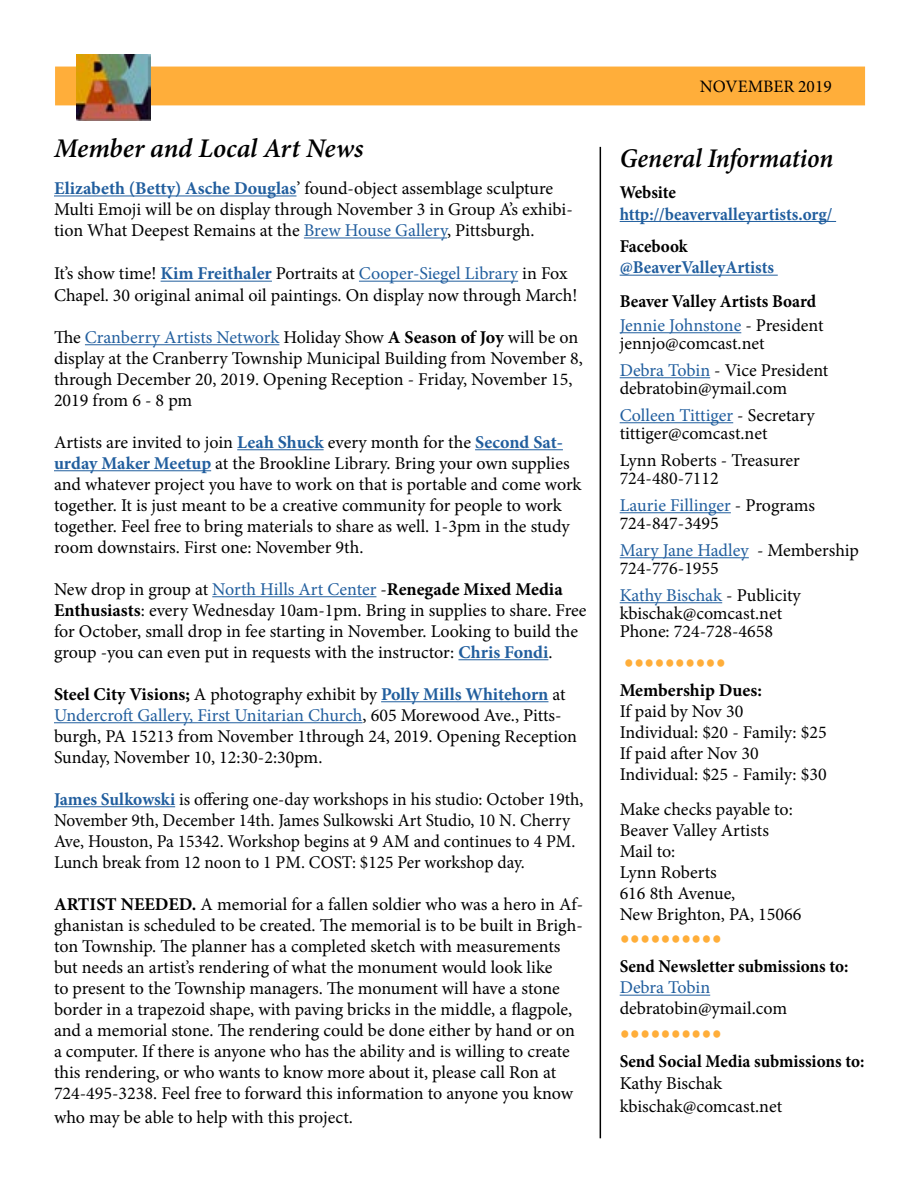
<style>
.page{position:relative;width:918px;height:1188px;background:#fff}
.page>*{position:absolute;margin:0;border:0;box-sizing:border-box;transform-origin:0 0}
.t1{font:700 27px "Minion Pro";color:#ffae3a;scale:.95 1}
.t2{font:italic 600 27px "Minion Pro";letter-spacing:-.005em;color:#000}
.t3{font:italic 600 27px "Minion Pro";letter-spacing:-.005em;color:#000;scale:.95 1}
.t4{font:18px/21px "Minion Pro";letter-spacing:-.005em;color:#000}
.t5{font:700 18px/24px "Minion Pro";color:#000;scale:.95 1}
.t6{font:700 18px "Minion Pro";color:#215e9e;scale:.95 1}
.t7{font:700 18px "Minion Pro";color:#000}
.t8{font:18px "Minion Pro";letter-spacing:-.005em;color:#215e9e}
.t9{font:17.55px "Minion Pro";color:#000}
.s1{font-weight:700;color:#215e9e}
.s2{color:#215e9e}
.s3{font-weight:700}
.s4{font-weight:400;color:#215e9e}
.s5{font-weight:400}
</style>
<div class="page">
<hr style="left:54px;top:196px;width:243px;height:1px;background:#215e9e">
<hr style="left:304px;top:238px;width:143px;height:1px;background:#215e9e">
<hr style="left:161px;top:281px;width:111px;height:1px;background:#215e9e">
<hr style="left:359px;top:281px;width:159px;height:1px;background:#215e9e">
<hr style="left:85px;top:344px;width:194px;height:1px;background:#215e9e">
<hr style="left:237px;top:449px;width:87px;height:1px;background:#215e9e">
<hr style="left:475px;top:449px;width:88px;height:1px;background:#215e9e">
<hr style="left:54px;top:470px;width:157px;height:1px;background:#215e9e">
<hr style="left:212px;top:596px;width:164px;height:1px;background:#215e9e">
<hr style="left:458px;top:659px;width:90px;height:1px;background:#215e9e">
<hr style="left:381px;top:701px;width:167px;height:1px;background:#215e9e">
<hr style="left:54px;top:722px;width:309px;height:1px;background:#215e9e">
<hr style="left:54px;top:806px;width:121px;height:1px;background:#215e9e">
<div style="left:55px;top:67px;width:810px;height:38px;background:#ffae3a"></div>
<img style="left:77px;top:54px;width:73px;height:67px">
<hr style="left:600px;top:147px;width:1px;height:991px;background:#000">
<hr style="left:620px;top:221px;width:216px;height:1px;background:#215e9e">
<hr style="left:620px;top:275px;width:158px;height:1px;background:#215e9e">
<hr style="left:620px;top:332px;width:121px;height:1px;background:#215e9e">
<hr style="left:620px;top:377px;width:90px;height:1px;background:#215e9e">
<hr style="left:620px;top:422px;width:113px;height:1px;background:#215e9e">
<hr style="left:620px;top:512px;width:111px;height:1px;background:#215e9e">
<hr style="left:620px;top:557px;width:129px;height:1px;background:#215e9e">
<hr style="left:620px;top:602px;width:102px;height:1px;background:#215e9e">
<hr style="left:620px;top:995px;width:90px;height:1px;background:#215e9e">
<h1 class="t2" style="left:54px;top:129px;width:311px">Member and Local Art News</h1>
<p class="t4" style="left:54px;top:178px;width:520px"><span class="s1">Elizabeth (Betty) Asche Douglas</span>’ found-object assemblage sculpture<br>Multi Emoji will be on display through November 3 in Group A’s exhibi&shy;tion What Deepest Remains at the <span class="s2">Brew House Gallery</span>, Pittsburgh.</p>
<p class="t4" style="left:54px;top:263px;width:525px;line-height:21.6px">It’s show time! <span class="s1">Kim Freithaler</span> Portraits at <span class="s2">Cooper-Siegel Library</span> in Fox<br>Chapel. 30 original animal oil paintings. On display now through March!</p>
<p class="t4" style="left:54px;top:327px;width:531px">The <span class="s2">Cranberry Artists Network</span> Holiday Show <span class="s3">A Season of Joy</span> will be on display at the Cranberry Township Municipal Building from November 8, through December 20, 2019. Opening Reception - Friday, November 15, 2019 from 6 - 8 pm</p>
<p class="t4" style="left:54px;top:432px;width:529px">Artists are invited to join <span class="s1">Leah Shuck</span> every month for the <span class="s1">Second Sat&shy;urday Maker Meetup</span> at the Brookline Library. Bring your own supplies and whatever project you have to work on that is portable and come work together. It is just meant to be a creative community for people to work together. Feel free to bring materials to share as well. 1-3pm in the study room downstairs. First one: November 9th.</p>
<p class="t4" style="left:54px;top:579px;width:534px">New drop in group at <span class="s2">North Hills Art Center</span> -<span class="s3">Renegade Mixed Media Enthusiasts</span>: every Wednesday 10am-1pm. Bring in supplies to share. Free for October, small drop in fee starting in November. Looking to build the group -you can even put in requests with the instructor: <span class="s1">Chris Fondi</span>.</p>
<p class="t4" style="left:54px;top:684px;width:525px"><span class="s3">Steel City Visions;</span> A photography exhibit by <span class="s1">Polly Mills Whitehorn</span> at <span class="s2">Undercroft Gallery, First Unitarian Church</span>, 605 Morewood Ave., Pitts&shy;burgh, PA 15213 from November 1through 24, 2019. Opening Reception Sunday, November 10, 12:30-2:30pm.</p>
<p class="t4" style="left:54px;top:789px;width:531px"><span class="s1">James Sulkowski</span> is offering one-day workshops in his studio: October 19th, November 9th, December 14th. James Sulkowski Art Studio, 10 N. Cherry Ave, Houston, Pa 15342. Workshop begins at 9 AM and continues to 4 PM.<br>Lunch break from 12 noon to 1 PM. COST: $125 Per workshop day.</p>
<p class="t4" style="left:54px;top:894px;width:531px"><span class="s3">ARTIST NEEDED.</span> A memorial for a fallen soldier who was a hero in Af&shy;ghanistan is scheduled to be created. The memorial is to be built in Brigh&shy;ton Township. The planner has a completed sketch with measurements but needs an artist’s rendering of what the monument would look like<br>to present to the Township managers. The monument will have a stone border in a trapezoid shape, with paving bricks in the middle, a flagpole, and a memorial stone. The rendering could be done either by hand or on a computer. If there is anyone who has the ability and is willing to create this rendering, or who wants to know more about it, please call Ron at 724-495-3238. Feel free to forward this information to anyone you know</p>
<p class="t4" style="left:54px;top:1107px;width:300px">who may be able to help with this project.</p>
<p class="t9" style="left:700px;top:75px;width:134px">NOVEMBER 2019</p>
<h1 class="t3" style="left:620px;top:139px;width:227px">General Information</h1>
<p class="t5" style="left:620px;top:180px;width:61px">Website</p>
<p class="t6" style="left:620px;top:201px;width:225px">http://beavervalleyartists.org/</p>
<p class="t5" style="left:620px;top:234px;width:73px">Facebook</p>
<p class="t6" style="left:620px;top:255px;width:164px">@BeaverValleyArtists</p>
<p class="t5" style="left:620px;top:289px;width:216px">Beaver Valley Artists Board<br><span class="s4">Jennie Johnstone</span> <span class="s5">- President</span></p>
<p class="t4" style="left:620px;top:330px;width:210px;line-height:27px">jennjo@comcast.net<br><span class="s2">Debra Tobin</span> - Vice President</p>
<p class="t4" style="left:620px;top:375px;width:197px;line-height:27px">debratobin@ymail.com<br><span class="s2">Colleen Tittiger</span> - Secretary</p>
<p class="t4" style="left:620px;top:420px;width:182px;line-height:27px">tittiger@comcast.net<br>Lynn Roberts - Treasurer</p>
<p class="t4" style="left:620px;top:465px;width:197px;line-height:27px">724-480-7112<br><span class="s2">Laurie Fillinger</span> - Programs</p>
<p class="t4" style="left:620px;top:510px;width:241px;line-height:27px">724-847-3495<br><span class="s2">Mary Jane Hadley</span> - Membership</p>
<p class="t4" style="left:620px;top:555px;width:183px;line-height:27px">724-776-1955<br><span class="s2">Kathy Bischak</span> - Publicity</p>
<p class="t4" style="left:620px;top:604px;width:164px;line-height:18px">kbischak@comcast.net<br>Phone: 724-728-4658</p>
<h1 class="t1" style="left:624px;top:642px;width:109px">••••••••••</h1>
<p class="t7" style="left:620px;top:678px;width:144px">Membership Dues:</p>
<p class="t4" style="left:620px;top:701px;width:209px">If paid by Nov 30<br>Individual: $20 - Family: $25<br>If paid after Nov 30<br>Individual: $25 - Family: $30</p>
<p class="t4" style="left:620px;top:799px;width:183px">Make checks payable to:<br>Beaver Valley Artists<br>Mail to:<br>Lynn Roberts<br>616 8th Avenue,<br>New Brighton, PA, 15066</p>
<h1 class="t1" style="left:620px;top:918px;width:109px">••••••••••</h1>
<p class="t5" style="left:620px;top:954px;width:242px">Send Newsletter submissions to:</p>
<p class="t8" style="left:620px;top:976px;width:92px">Debra Tobin</p>
<p class="t4" style="left:620px;top:998px;width:169px">debratobin@ymail.com</p>
<h1 class="t1" style="left:620px;top:1012px;width:109px">••••••••••</h1>
<p class="t5" style="left:620px;top:1049px;width:259px">Send Social Media submissions to:</p>
<p class="t4" style="left:620px;top:1072px;width:164px;line-height:22.5px">Kathy Bischak kbischak@comcast.net</p>
</div>
